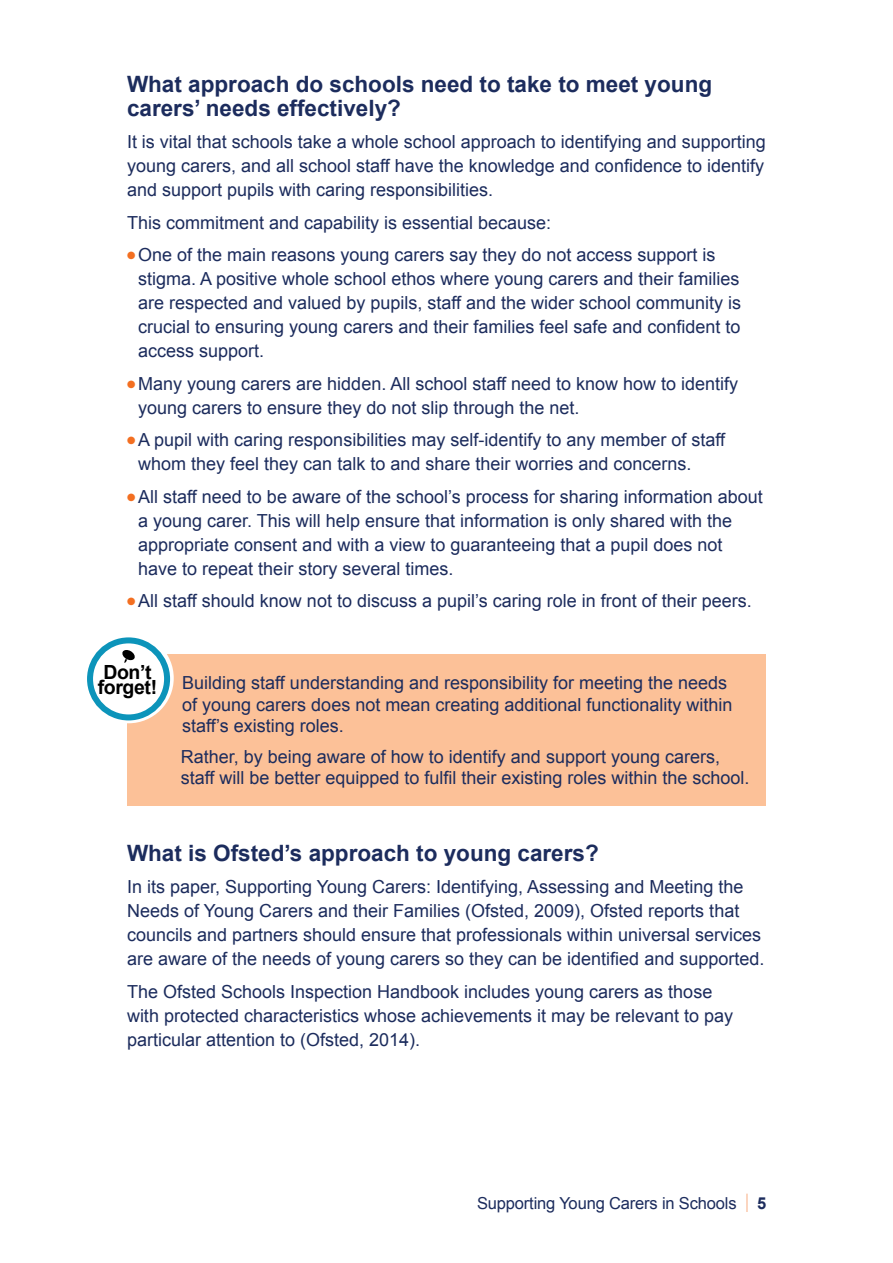
<style>
.page{position:relative;width:893px;height:1263px;background:#fff}
.page>*{position:absolute;margin:0;border:0;box-sizing:border-box;transform-origin:0 0}
.t1{font:700 22.5px/24px "Arial";color:#1c2c5d}
.t2{font:700 19.5px/15px "Arial";letter-spacing:-.02em;color:#000}
.t3{font:18px/24px "Arial";color:#1c2c5d}
.t4{font:16.5px "Arial";letter-spacing:-.01em;color:#1c2c5d}
.s1{color:#f36f21}
.s2{font-family:"Helvetica Neue";font-weight:200;font-size:25.5px;color:#f36f21}
.s3{font-weight:700}
</style>
<div class="page">
<div style="left:127px;top:654px;width:639px;height:152px;background:#fcc198"></div>
<svg style="left:83px;top:633px;width:91px;height:90px"></svg>
<div style="left:90px;top:640px;width:77px;height:77px;background:#fff;border-radius:50%"></div>
<div style="left:87px;top:637px;width:83px;height:83px;border:6px solid #0c94ba;border-radius:50%"></div>
<svg style="left:122px;top:650px;width:13px;height:13px"></svg>
<p class="t1" style="left:127px;top:73px;width:587px">What approach do schools need to take to meet young carers’ needs effectively?</p>
<p class="t3" style="left:127px;top:130px;width:640px;text-align:justify">It is vital that schools take a whole school approach to identifying and supporting young carers, and all school staff have the knowledge and confidence to identify and support pupils with caring responsibilities.</p>
<p class="t3" style="left:127px;top:211px;width:426px">This commitment and capability is essential because:</p>
<p class="t3" style="left:138px;top:243px;width:604px;text-indent:-11px"><span class="s1">●</span> One of the main reasons young carers say they do not access support is stigma. A positive whole school ethos where young carers and their families are respected and valued by pupils, staff and the wider school community is crucial to ensuring young carers and their families feel safe and confident to access support.</p>
<p class="t3" style="left:138px;top:372px;width:602px;text-indent:-11px"><span class="s1">●</span> Many young carers are hidden. All school staff need to know how to identify young carers to ensure they do not slip through the net.</p>
<p class="t3" style="left:138px;top:428px;width:588px;text-indent:-11px"><span class="s1">●</span> A pupil with caring responsibilities may self-identify to any member of staff whom they feel they can talk to and share their worries and concerns.</p>
<p class="t3" style="left:138px;top:485px;width:626px;text-indent:-11px"><span class="s1">●</span> All staff need to be aware of the school’s process for sharing information about a young carer. This will help ensure that information is only shared with the appropriate consent and with a view to guaranteeing that a pupil does not have to repeat their story several times.</p>
<p class="t3" style="left:127px;top:589px;width:626px"><span class="s1">●</span> All staff should know not to discuss a pupil’s caring role in front of their peers.</p>
<p class="t2" style="left:98px;top:665px;width:61px">Don’t forget!</p>
<p class="t3" style="left:182px;top:672px;width:552px;line-height:21.6px">Building staff understanding and responsibility for meeting the needs of young carers does not mean creating additional functionality within staff’s existing roles.</p>
<p class="t3" style="left:181px;top:746px;width:570px;line-height:21.6px">Rather, by being aware of how to identify and support young carers, staff will be better equipped to fulfil their existing roles within the school.</p>
<p class="t1" style="left:127px;top:842px;width:473px">What is Ofsted’s approach to young carers?</p>
<p class="t3" style="left:127px;top:875px;width:639px">In its paper, Supporting Young Carers: Identifying, Assessing and Meeting the Needs of Young Carers and their Families (Ofsted, 2009), Ofsted reports that councils and partners should ensure that professionals within universal services are aware of the needs of young carers so they can be identified and supported.</p>
<p class="t3" style="left:127px;top:980px;width:608px">The Ofsted Schools Inspection Handbook includes young carers as those with protected characteristics whose achievements it may be relevant to pay particular attention to (Ofsted, 2014).</p>
<p class="t4" style="left:477px;top:1192px;width:291px">Supporting Young Carers in Schools <span class="s2">l</span> <span class="s3">5</span></p>
</div>
